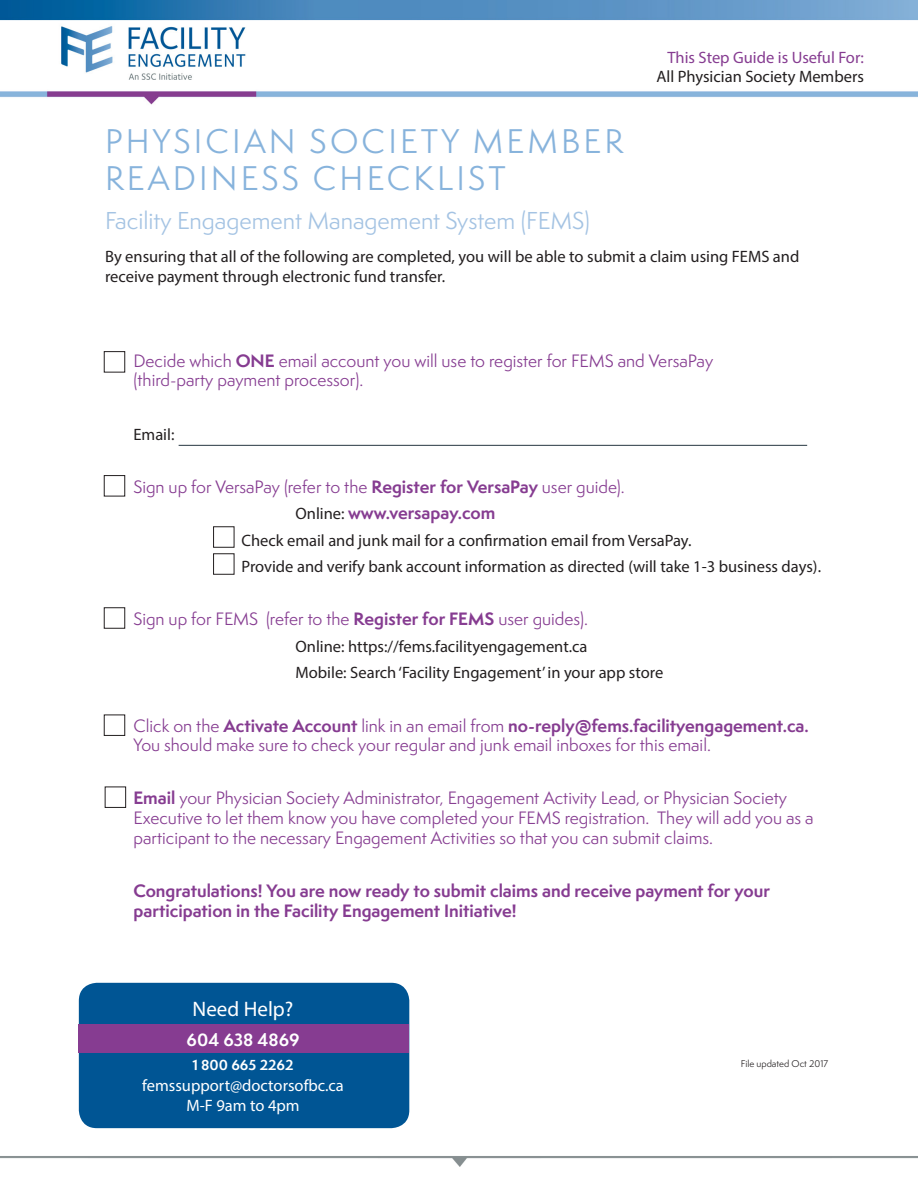
<style>
.page{position:relative;width:918px;height:1188px;background:#fff}
.page>*{position:absolute;margin:0;border:0;box-sizing:border-box;transform-origin:0 0}
.t1{font:31.5px/37.8px "Semplicita Pro";letter-spacing:.1em;color:#87b3dc}
.FEMS_subhead{font:22.5px "Semplicita Pro";color:#a4c3e3}
.t2{font:21px "Myriad Pro";color:#fff}
.body_1_bold{font:16.5px/19.8px "Semplicita Pro";color:#863c91}
.body_1{font:16.5px/19.8px "Myriad Pro";color:#231f20}
.body_1-2{font:700 16.5px/19.8px "Semplicita Pro";color:#863c91}
.t3{font:16.5px "Myriad Pro";color:#fff}
.t4{font:700 16.5px "Semplicita Pro";color:#fff}
.t5{font:700 13.5px "Semplicita Pro";color:#fff}
.body_1-3{font:9px "Semplicita Pro";color:#231f20}
.s1{color:#863c91}
.s2{font-weight:700}
.s3{font-family:"Myriad Pro";font-weight:400;color:#231f20}
</style>
<div class="page">
<img style="left:0;top:0;width:918px;height:105px">
<img style="left:0;top:1128px;width:918px;height:39px">
<div style="left:104px;top:351px;width:21px;height:22px;border:1px solid #231f20"></div>
<div style="left:104px;top:475px;width:21px;height:21px;border:1px solid #231f20"></div>
<div style="left:104px;top:607px;width:21px;height:22px;border:1px solid #231f20"></div>
<div style="left:104px;top:715px;width:21px;height:21px;border:1px solid #231f20"></div>
<div style="left:213px;top:526px;width:21px;height:22px;border:1px solid #231f20"></div>
<div style="left:213px;top:553px;width:21px;height:22px;border:1px solid #231f20"></div>
<hr style="left:179px;top:445px;width:628px;height:1px;background:#263741">
<div style="left:79px;top:983px;width:330px;height:145px;background:#005594;border-radius:18px"></div>
<div style="left:79px;top:1025px;width:330px;height:28px;background:#863c91"></div>
<div style="left:105px;top:787px;width:21px;height:21px;border:1px solid #231f20"></div>
<p class="body_1" style="left:656px;top:47px;width:209px;text-align:right"><span class="s1">This Step Guide is Useful For:<br></span>All Physician Society Members</p>
<h1 class="t1" style="left:105px;top:121px;width:520px">PHYSICIAN SOCIETY MEMBER<br>READINESS CHECKLIST</h1>
<p class="FEMS_subhead" style="left:105px;top:204px;width:486px">Facility Engagement Management System (FEMS)</p>
<p class="body_1" style="left:105px;top:246px;width:696px">By ensuring that all of the following are completed, you will be able to submit a claim using FEMS and receive payment through electronic fund transfer.</p>
<p class="body_1_bold" style="left:134px;top:350px;width:581px">Decide which <span class="s2">ONE</span> email account you will use to register for FEMS and VersaPay (third-party payment processor).</p>
<p class="body_1" style="left:134px;top:424px;width:43px">Email:</p>
<p class="body_1_bold" style="left:134px;top:476px;width:493px">Sign up for VersaPay (refer to the <span class="s2">Register for VersaPay</span> user guide).</p>
<p class="body_1-2" style="left:296px;top:503px;width:201px"><span class="s3">Online:</span> www.versapay.com</p>
<p class="body_1" style="left:241px;top:530px;width:452px">Check email and junk mail for a confirmation email from VersaPay.</p>
<p class="body_1" style="left:241px;top:557px;width:581px">Provide and verify bank account information as directed (will take 1-3 business days).</p>
<p class="body_1_bold" style="left:134px;top:609px;width:456px">Sign up for FEMS (refer to the <span class="s2">Register for FEMS</span> user guides).</p>
<p class="body_1" style="left:296px;top:636px;width:294px">Online: https://fems.facilityengagement.ca</p>
<p class="body_1" style="left:295px;top:663px;width:369px">Mobile: Search ‘Facility Engagement’ in your app store</p>
<p class="body_1_bold" style="left:134px;top:715px;width:677px">Click on the <span class="s2">Activate Account</span> link in an email from <span class="s2">no-reply@fems.facilityengagement.ca.<br></span>You should make sure to check your regular and junk email inboxes for this email.</p>
<p class="body_1_bold" style="left:134px;top:788px;width:682px"><span class="s2">Email</span> your Physician Society Administrator, Engagement Activity Lead, or Physician Society<br>Executive to let them know you have completed your FEMS registration. They will add you as a participant to the necessary Engagement Activities so that you can submit claims.</p>
<p class="body_1-2" style="left:134px;top:881px;width:638px">Congratulations! You are now ready to submit claims and receive payment for your participation in the Facility Engagement Initiative!</p>
<p class="t2" style="left:193px;top:996px;width:102px">Need Help?</p>
<p class="t4" style="left:187px;top:1028px;width:114px">604 638 4869</p>
<p class="t5" style="left:192px;top:1055px;width:103px">1 800 665 2262</p>
<p class="t3" style="left:142px;top:1075px;width:203px">femssupport@doctorsofbc.ca</p>
<p class="t3" style="left:186px;top:1095px;width:115px">M-F 9am to 4pm</p>
<p class="body_1-3" style="left:741px;top:1058px;width:89px">File updated Oct 2017</p>
</div>
